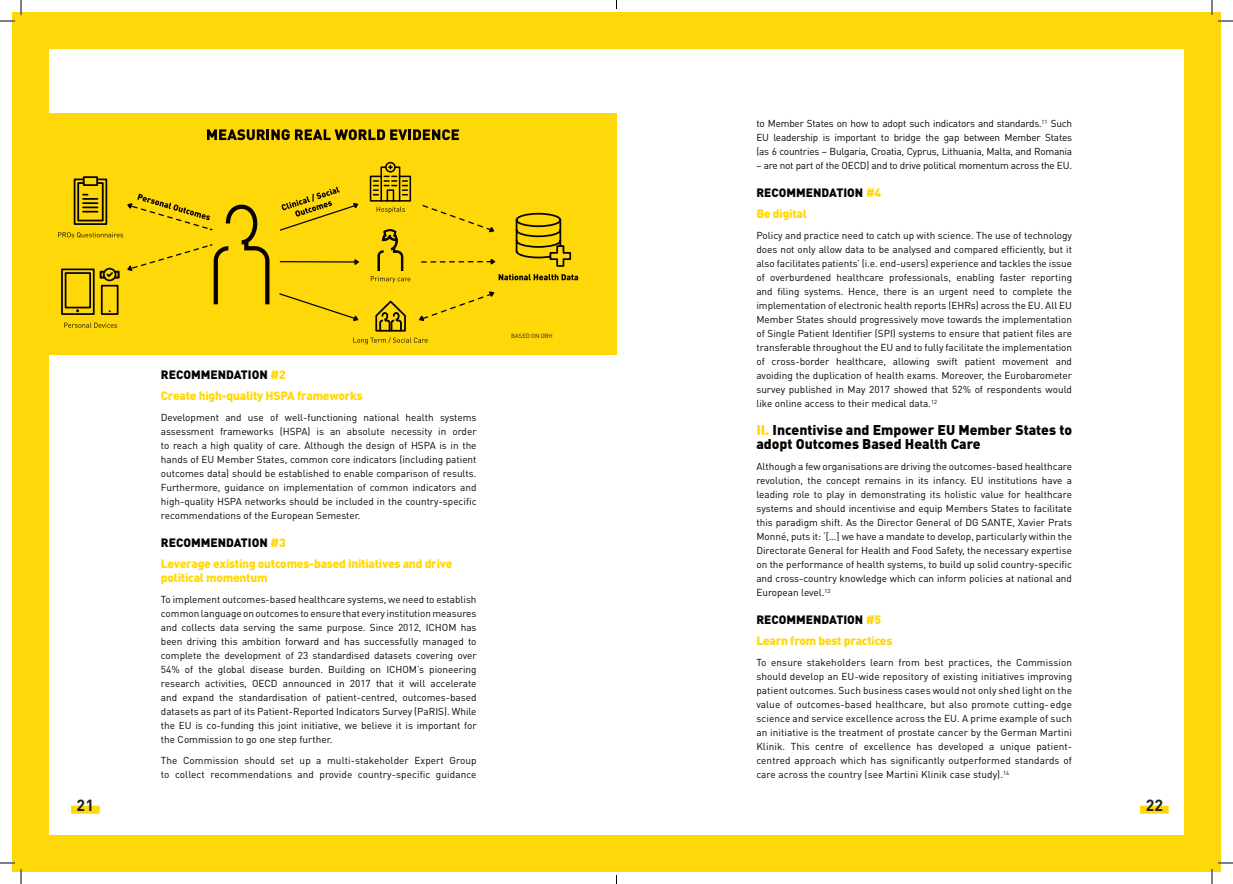
<style>
.page{position:relative;width:1233px;height:884px;background:#fff}
.page>*{position:absolute;margin:0;border:0;box-sizing:border-box;transform-origin:0 0}
.t1{font:700 16px "DIN Pro";color:#231f20}
.t2{font:900 14px/14px "DIN Pro";color:#080302}
.t3{font:900 12px/21px "DIN Pro";letter-spacing:-.02em;color:#ffd80a}
.t4{font:900 12px/21px "DIN Pro";color:#080302}
.t5{font:10px/14px "DIN Pro";color:#080302;text-align:justify}
.t6{font:10px "DIN Pro";letter-spacing:-.02em;color:#080302}
.t7{font:6px "DIN Pro";letter-spacing:-.01em;color:#231f20}
.s1{color:#080302}
.s2{color:#ffd80a}
</style>
<div class="page">
<div style="left:12px;top:12px;width:1208px;height:859px;background:#ffd80a"></div>
<div style="left:49px;top:49px;width:567px;height:786px;background:#fff"></div>
<div style="left:616px;top:49px;width:567px;height:786px;background:#fff"></div>
<div style="left:71px;top:806px;width:29px;height:8px;background:#ffd80a"></div>
<div style="left:1140px;top:806px;width:28px;height:8px;background:#ffd80a"></div>
<div style="left:12px;top:113px;width:604px;height:241px;background:#ffd80a"></div>
<svg style="left:64px;top:323px;width:53px;height:5px"></svg>
<svg style="left:572px;top:274px;width:6px;height:6px"></svg>
<svg style="left:370px;top:162px;width:41px;height:31px"></svg>
<svg style="left:61px;top:193px;width:511px;height:122px"></svg>
<div style="left:101px;top:285px;width:17px;height:30px;border:2px solid #080302"></div>
<svg style="left:58px;top:176px;width:211px;height:136px"></svg>
<svg style="left:279px;top:187px;width:81px;height:45px"></svg>
<svg style="left:279px;top:258px;width:82px;height:9px"></svg>
<svg style="left:421px;top:204px;width:75px;height:29px"></svg>
<svg style="left:420px;top:257px;width:77px;height:9px"></svg>
<svg style="left:278px;top:290px;width:218px;height:54px"></svg>
<svg style="left:207px;top:129px;width:252px;height:11px"></svg>
<svg style="left:1218px;top:20px;width:15px;height:2px"></svg>
<svg style="left:1218px;top:862px;width:15px;height:2px"></svg>
<svg style="left:0;top:0;width:22px;height:22px"></svg>
<svg style="left:0;top:862px;width:22px;height:22px"></svg>
<svg style="left:1211px;top:0;width:1px;height:15px"></svg>
<svg style="left:1211px;top:869px;width:1px;height:15px"></svg>
<p class="t3" style="left:161px;top:364px;width:203px"><span class="s1">RECOMMENDATION</span> #2<br>Create high-quality HSPA frameworks</p>
<p class="t5" style="left:161px;top:410px;width:317px">Development and use of well-functioning national health systems assessment frameworks (HSPA) is an absolute necessity in order to reach a high quality of care. Although the design of HSPA is in the hands of EU Member States, common core indicators (including patient outcomes data) should be established to enable comparison of results.<br>Furthermore, guidance on implementation of common indicators and high-quality HSPA networks should be included in the country-specific recommendations of the European Semester.</p>
<p class="t3" style="left:161px;top:532px;width:293px"><span class="s1">RECOMMENDATION</span> #3<br>Leverage existing outcomes-based initiatives and drive</p>
<p class="t3" style="left:161px;top:567px;width:108px">political momentum</p>
<p class="t5" style="left:161px;top:592px;width:317px">To implement outcomes-based healthcare systems, we need to establish common language on outcomes to ensure that every institution measures and collects data serving the same purpose. Since 2012, ICHOM has been driving this ambition forward and has successfully managed to complete the development of 23 standardised datasets covering over 54% of the global disease burden. Building on ICHOM’s pioneering research activities, OECD announced in 2017 that it will accelerate and expand the standardisation of patient-centred, outcomes-based datasets as part of its Patient-Reported Indicators Survey (PaRIS). While the EU is co-funding this joint initiative, we believe it is important for the Commission to go one step further.</p>
<p class="t5" style="left:161px;top:753px;width:317px">The Commission should set up a multi-stakeholder Expert Group to collect recommendations and provide country-specific guidance</p>
<p class="t7" style="left:511px;top:332px;width:43px">BASED ON OBH</p>
<p class="t5" style="left:756px;top:116px;width:317px">to Member States on how to adopt such indicators and standards.<sup>11</sup> Such EU leadership is important to bridge the gap between Member States (as 6 countries – Bulgaria, Croatia, Cyprus, Lithuania, Malta, and Romania</p>
<p class="t6" style="left:756px;top:159px;width:317px">– are not part of the OECD) and to drive political momentum across the EU.</p>
<p class="t4" style="left:756px;top:182px;width:126px">RECOMMENDATION <span class="s2">#4<br>Be digital</span></p>
<p class="t5" style="left:756px;top:228px;width:317px">Policy and practice need to catch up with science. The use of technology does not only allow data to be analysed and compared efficiently, but it also facilitates patients’ (i.e. end-users) experience and tackles the issue of overburdened healthcare professionals, enabling faster reporting and filing systems. Hence, there is an urgent need to complete the implementation of electronic health reports (EHRs) across the EU. All EU Member States should progressively move towards the implementation of Single Patient Identifier (SPI) systems to ensure that patient files are transferable throughout the EU and to fully facilitate the implementation of cross-border healthcare, allowing swift patient movement and avoiding the duplication of health exams. Moreover, the Eurobarometer survey published in May 2017 showed that 52% of respondents would like online access to their medical data.<sup>12</sup></p>
<h2 class="t2" style="left:756px;top:422px;width:317px"><span class="s2">II.</span> Incentivise and Empower EU Member States to adopt Outcomes Based Health Care</h2>
<p class="t5" style="left:756px;top:459px;width:317px">Although a few organisations are driving the outcomes-based healthcare revolution, the concept remains in its infancy. EU institutions have a leading role to play in demonstrating its holistic value for healthcare systems and should incentivise and equip Members States to facilitate this paradigm shift. As the Director General of DG SANTE, Xavier Prats Monné, puts it: ‘[…] we have a mandate to develop, particularly within the Directorate General for Health and Food Safety, the necessary expertise on the performance of health systems, to build up solid country-specific and cross-country knowledge which can inform policies at national and European level.<sup>13</sup></p>
<p class="t3" style="left:756px;top:609px;width:138px"><span class="s1">RECOMMENDATION</span> #5<br>Learn from best practices</p>
<p class="t5" style="left:756px;top:655px;width:317px">To ensure stakeholders learn from best practices, the Commission should develop an EU-wide repository of existing initiatives improving patient outcomes. Such business cases would not only shed light on the value of outcomes-based healthcare, but also promote cutting- edge science and service excellence across the EU. A prime example of such an initiative is the treatment of prostate cancer by the German Martini Klinik. This centre of excellence has developed a unique patient&shy;centred approach which has significantly outperformed standards of care across the country (see Martini Klinik case study).<sup>14</sup></p>
<h1 class="t1" style="left:77px;top:795px;width:19px">21</h1>
<h1 class="t1" style="left:1145px;top:795px;width:19px">22</h1>
</div>
